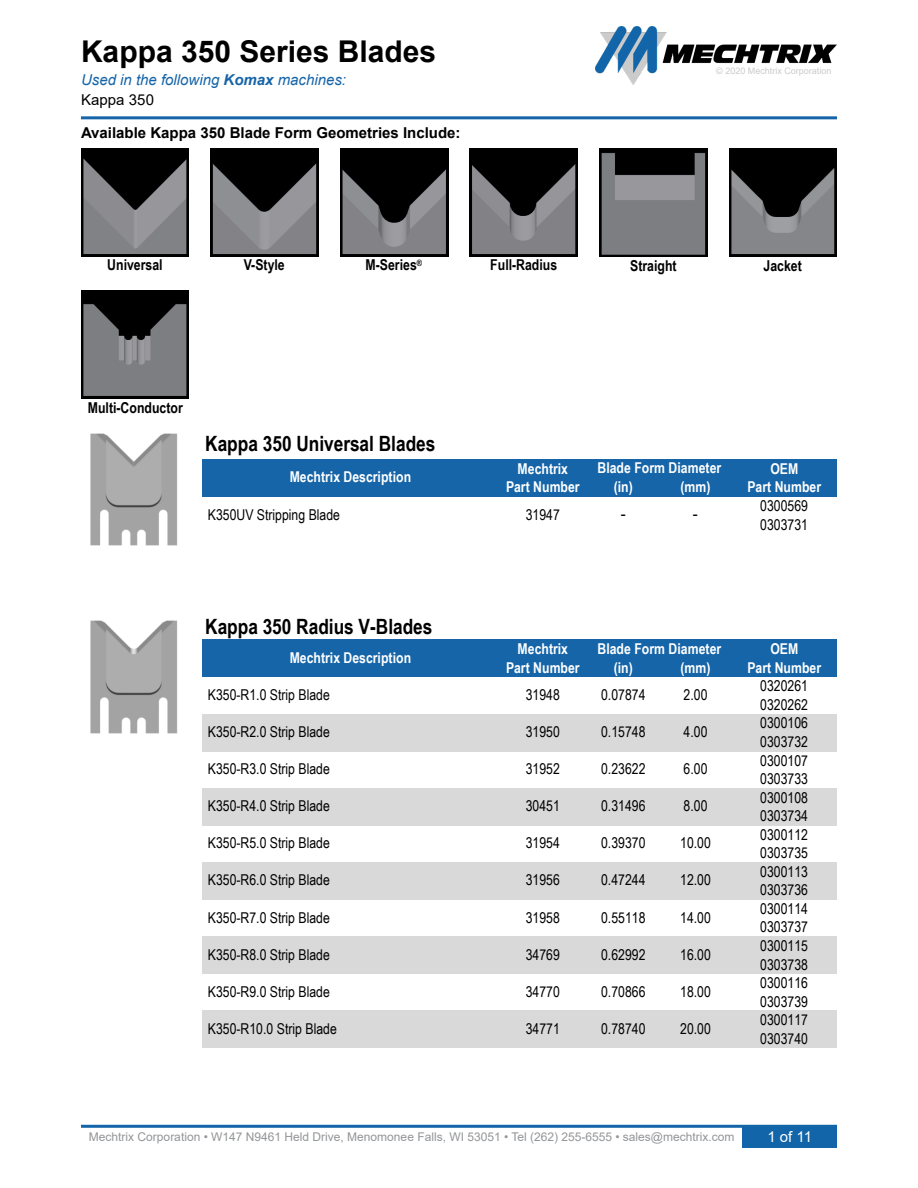
<style>
.page{position:relative;width:918px;height:1188px;background:#fff}
.page>*{position:absolute;margin:0;border:0;box-sizing:border-box;transform-origin:0 0}
.t1{font:700 30px "Arial";color:#000}
.t2{font:700 21px "Arial Narrow";color:#000}
.t3{font:15px/18.6px "Arial Narrow";color:#000;text-align:justify}
.t4{font:700 15px "Arial Narrow";color:#fff}
.t5{font:700 15px "Arial Narrow";color:#000}
.t6{font:700 15px "Arial";color:#000}
.t7{font:italic 15px/20px "Arial";color:#1665a8}
.t8{font:15px "Arial";color:#fff}
.t9{font:15px "Arial";color:#000}
.t10{font:12px "Arial";color:#939598}
.t11{font:9px "Arial";color:#cbcbcb}
.s1{font-weight:700}
.s2{font-style:normal;color:#000}
</style>
<div class="page">
<img style="left:596px;top:26px;width:241px;height:59px">
<hr style="left:81px;top:116px;width:756px;height:3px;background:#1665a8">
<div style="left:742px;top:1125px;width:95px;height:23px;background:#1165a8"></div>
<hr style="left:81px;top:1125px;width:756px;height:3px;background:#1165a8">
<svg style="left:599px;top:149px;width:108px;height:108px;background:#626265"></svg>
<svg style="left:729px;top:148px;width:108px;height:108px;background:#464648"></svg>
<svg style="left:81px;top:291px;width:108px;height:107px;background:#555658"></svg>
<svg style="left:211px;top:148px;width:108px;height:108px;background:#515153"></svg>
<svg style="left:81px;top:148px;width:108px;height:108px;background:#545457"></svg>
<svg style="left:340px;top:148px;width:108px;height:108px;background:#444446"></svg>
<svg style="left:470px;top:148px;width:108px;height:108px;background:#4c4c4e"></svg>
<div style="left:203px;top:459px;width:633px;height:38px;background:#1665a8"></div>
<img style="left:90px;top:433px;width:88px;height:113px">
<div style="left:202px;top:640px;width:634px;height:37px;background:#1665a8"></div>
<div style="left:203px;top:714px;width:633px;height:37px;background:#d9d9d9"></div>
<div style="left:203px;top:788px;width:633px;height:37px;background:#d9d9d9"></div>
<div style="left:203px;top:862px;width:633px;height:37px;background:#d9d9d9"></div>
<img style="left:90px;top:621px;width:88px;height:112px">
<div style="left:203px;top:936px;width:633px;height:38px;background:#d9d9d9"></div>
<div style="left:203px;top:1011px;width:633px;height:37px;background:#d9d9d9"></div>
<h1 class="t1" style="left:81px;top:40px;width:357px">Kappa 350 Series Blades</h1>
<p class="t7" style="left:81px;top:71px;width:267px">Used in the following <span class="s1">Komax</span> machines:<br><span class="s2">Kappa 350</span></p>
<p class="t6" style="left:81px;top:127px;width:381px">Available Kappa 350 Blade Form Geometries Include:</p>
<p class="t5" style="left:107px;top:260px;width:57px">Universal</p>
<p class="t5" style="left:244px;top:260px;width:43px">V-Style</p>
<p class="t5" style="left:366px;top:260px;width:58px">M-Series<sup>®</sup></p>
<p class="t5" style="left:490px;top:260px;width:68px">Full-Radius</p>
<p class="t5" style="left:88px;top:402px;width:96px">Multi-Conductor</p>
<h2 class="t2" style="left:205px;top:435px;width:232px">Kappa 350 Universal Blades</h2>
<p class="t11" style="left:716px;top:67px;width:117px">© 2020 Mechtrix Corporation</p>
<p class="t5" style="left:630px;top:260px;width:48px">Straight</p>
<p class="t5" style="left:764px;top:260px;width:40px">Jacket</p>
<p class="t4" style="left:598px;top:462px;width:125px">Blade Form Diameter</p>
<p class="t4" style="left:518px;top:463px;width:52px">Mechtrix</p>
<p class="t4" style="left:770px;top:463px;width:29px">OEM</p>
<p class="t4" style="left:506px;top:482px;width:75px">Part Number</p>
<p class="t4" style="left:614px;top:482px;width:21px">(in)</p>
<p class="t4" style="left:680px;top:482px;width:32px">(mm)</p>
<p class="t4" style="left:747px;top:482px;width:75px">Part Number</p>
<p class="t3" style="left:760px;top:498px;width:49px">0300569<br>0303731</p>
<p class="t4" style="left:290px;top:471px;width:123px">Mechtrix Description</p>
<p class="t3" style="left:208px;top:506px;width:134px">K350UV Stripping Blade</p>
<p class="t3" style="left:526px;top:506px;width:36px">31947</p>
<p class="t9" style="left:621px;top:509px;width:6px">-</p>
<p class="t9" style="left:693px;top:509px;width:6px">-</p>
<h2 class="t2" style="left:205px;top:619px;width:229px">Kappa 350 Radius V-Blades</h2>
<p class="t4" style="left:290px;top:652px;width:123px">Mechtrix Description</p>
<p class="t3" style="left:208px;top:687px;width:123px">K350-R1.0 Strip Blade</p>
<p class="t3" style="left:208px;top:724px;width:123px">K350-R2.0 Strip Blade</p>
<p class="t3" style="left:208px;top:761px;width:123px">K350-R3.0 Strip Blade</p>
<p class="t3" style="left:208px;top:798px;width:123px">K350-R4.0 Strip Blade</p>
<p class="t3" style="left:208px;top:835px;width:123px">K350-R5.0 Strip Blade</p>
<p class="t3" style="left:208px;top:872px;width:123px">K350-R6.0 Strip Blade</p>
<p class="t3" style="left:208px;top:909px;width:123px">K350-R7.0 Strip Blade</p>
<p class="t3" style="left:208px;top:946px;width:123px">K350-R8.0 Strip Blade</p>
<p class="t3" style="left:208px;top:984px;width:123px">K350-R9.0 Strip Blade</p>
<p class="t3" style="left:208px;top:1021px;width:130px">K350-R10.0 Strip Blade</p>
<p class="t4" style="left:598px;top:643px;width:125px">Blade Form Diameter</p>
<p class="t4" style="left:518px;top:643px;width:52px">Mechtrix</p>
<p class="t4" style="left:770px;top:643px;width:29px">OEM</p>
<p class="t4" style="left:506px;top:662px;width:75px">Part Number</p>
<p class="t4" style="left:614px;top:662px;width:21px">(in)</p>
<p class="t4" style="left:680px;top:662px;width:32px">(mm)</p>
<p class="t4" style="left:747px;top:662px;width:75px">Part Number</p>
<p class="t3" style="left:760px;top:678px;width:49px">0320261<br>0320262<br>0300106<br>0303732<br>0300107<br>0303733<br>0300108<br>0303734<br>0300112<br>0303735<br>0300113<br>0303736<br>0300114<br>0303737</p>
<p class="t3" style="left:526px;top:687px;width:36px">31948</p>
<p class="t3" style="left:526px;top:724px;width:36px">31950</p>
<p class="t3" style="left:526px;top:761px;width:36px">31952</p>
<p class="t3" style="left:526px;top:798px;width:36px">30451</p>
<p class="t3" style="left:526px;top:835px;width:36px">31954</p>
<p class="t3" style="left:526px;top:872px;width:36px">31956</p>
<p class="t3" style="left:526px;top:909px;width:36px">31958</p>
<p class="t3" style="left:601px;top:687px;width:46px">0.07874</p>
<p class="t3" style="left:601px;top:724px;width:46px">0.15748</p>
<p class="t3" style="left:601px;top:761px;width:46px">0.23622</p>
<p class="t3" style="left:601px;top:798px;width:46px">0.31496</p>
<p class="t3" style="left:601px;top:835px;width:46px">0.39370</p>
<p class="t3" style="left:601px;top:872px;width:46px">0.47244</p>
<p class="t3" style="left:601px;top:909px;width:46px">0.55118</p>
<p class="t3" style="left:684px;top:687px;width:25px">2.00</p>
<p class="t3" style="left:684px;top:724px;width:25px">4.00</p>
<p class="t3" style="left:684px;top:761px;width:25px">6.00</p>
<p class="t3" style="left:684px;top:798px;width:25px">8.00</p>
<p class="t3" style="left:680px;top:835px;width:32px">10.00</p>
<p class="t3" style="left:680px;top:872px;width:32px">12.00</p>
<p class="t3" style="left:680px;top:909px;width:32px">14.00</p>
<p class="t3" style="left:526px;top:946px;width:36px">34769</p>
<p class="t3" style="left:526px;top:984px;width:36px">34770</p>
<p class="t3" style="left:526px;top:1021px;width:36px">34771</p>
<p class="t3" style="left:601px;top:946px;width:46px">0.62992</p>
<p class="t3" style="left:601px;top:984px;width:46px">0.70866</p>
<p class="t3" style="left:601px;top:1021px;width:46px">0.78740</p>
<p class="t3" style="left:680px;top:1021px;width:32px">20.00</p>
<p class="t3" style="left:680px;top:946px;width:32px">16.00</p>
<p class="t3" style="left:680px;top:984px;width:32px">18.00</p>
<p class="t3" style="left:760px;top:938px;width:49px">0300115<br>0303738<br>0300116<br>0303739<br>0300117<br>0303740</p>
<p class="t10" style="left:89px;top:1132px;width:647px">Mechtrix Corporation • W147 N9461 Held Drive, Menomonee Falls, WI 53051 • Tel (262) 255-6555 • sales@mechtrix.com</p>
<p class="t8" style="left:767px;top:1131px;width:46px">1 of 11</p>
</div>
